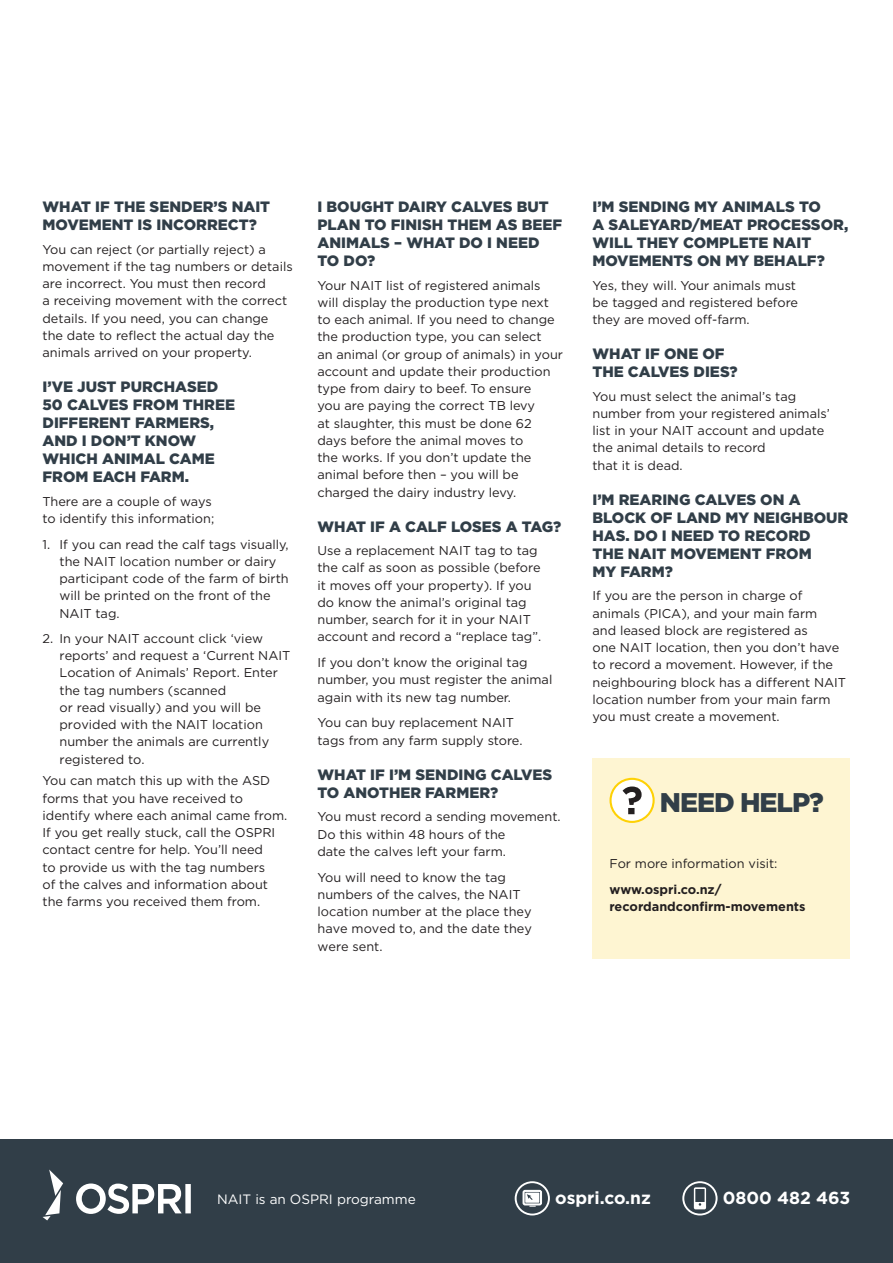
<style>
.page{position:relative;width:893px;height:1263px;background:#fff}
.page>*{position:absolute;margin:0;border:0;box-sizing:border-box;transform-origin:0 0}
.Subheading_1{font:900 27px "Gotham";letter-spacing:-.04em;color:#313e48}
.t1{font:700 17.4px "Gotham";color:#fff}
.Body{font:900 15px/18px "Gotham";color:#313e48}
.Subheading_2{font:900 15px/18px "Gotham";color:#313e48}
.t2{font:13.5px "Gotham";color:#fff}
.Body-2{font:12.75px/17.2px "Gotham";color:#231f20}
.Body-3{font:700 12.75px/17.2px "Gotham";color:#231f20}
</style>
<div class="page">
<div style="left:0;top:1140px;width:893px;height:123px;background:#313e48"></div>
<svg style="left:515px;top:1181px;width:35px;height:34px"></svg>
<svg style="left:682px;top:1181px;width:36px;height:34px"></svg>
<svg style="left:43px;top:1169px;width:148px;height:51px"></svg>
<div style="left:592px;top:759px;width:258px;height:200px;background:#fef5d2"></div>
<svg style="left:609px;top:778px;width:46px;height:45px"></svg>
<p class="Subheading_2" style="left:43px;top:197px;width:229px">WHAT IF THE SENDER’S NAIT<br>MOVEMENT IS INCORRECT?</p>
<p class="Body-2" style="left:43px;top:240px;width:252px">You can reject (or partially reject) a movement if the tag numbers or details are incorrect. You must then record<br>a receiving movement with the correct details. If you need, you can change<br>the date to reflect the actual day the animals arrived on your property.</p>
<p class="Subheading_2" style="left:43px;top:378px;width:194px">I’VE JUST PURCHASED<br>50 CALVES FROM THREE<br>DIFFERENT FARMERS,<br>AND I DON’T KNOW<br>WHICH ANIMAL CAME<br>FROM EACH FARM.</p>
<p class="Body-2" style="left:43px;top:492px;width:173px">There are a couple of ways to identify this information;</p>
<p class="Body-2" style="left:60px;top:535px;width:231px;text-indent:-17px">1. If you can read the calf tags visually, the NAIT location number or dairy participant code of the farm of birth will be printed on the front of the<br>NAIT tag.</p>
<p class="Body-2" style="left:60px;top:630px;width:232px;text-indent:-17px">2. In your NAIT account click ‘view reports’ and request a ‘Current NAIT<br>Location of Animals’ Report. Enter the tag numbers (scanned<br>or read visually) and you will be provided with the NAIT location number the animals are currently registered to.</p>
<p class="Body-2" style="left:43px;top:772px;width:246px">You can match this up with the ASD forms that you have received to identify where each animal came from.<br>If you get really stuck, call the OSPRI contact centre for help. You’ll need<br>to provide us with the tag numbers<br>of the calves and information about the farms you received them from.</p>
<p class="Body" style="left:317px;top:197px;width:246px">I BOUGHT DAIRY CALVES BUT<br>PLAN TO FINISH THEM AS BEEF<br>ANIMALS – WHAT DO I NEED<br>TO DO?</p>
<p class="Body-2" style="left:317px;top:276px;width:247px">Your NAIT list of registered animals will display the production type next to each animal. If you need to change the production type, you can select<br>an animal (or group of animals) in your account and update their production type from dairy to beef. To ensure<br>you are paying the correct TB levy<br>at slaughter, this must be done 62 days before the animal moves to<br>the works. If you don’t update the animal before then – you will be charged the dairy industry levy.</p>
<p class="Body" style="left:317px;top:517px;width:245px">WHAT IF A CALF LOSES A TAG?</p>
<p class="Body-2" style="left:317px;top:542px;width:225px">Use a replacement NAIT tag to tag the calf as soon as possible (before it moves off your property). If you do know the animal’s original tag number, search for it in your NAIT account and record a “replace tag”.</p>
<p class="Body-2" style="left:317px;top:654px;width:236px">If you don’t know the original tag number, you must register the animal again with its new tag number.</p>
<p class="Body-2" style="left:317px;top:714px;width:207px">You can buy replacement NAIT tags from any farm supply store.</p>
<p class="Body" style="left:317px;top:765px;width:236px">WHAT IF I’M SENDING CALVES<br>TO ANOTHER FARMER?</p>
<p class="Body-2" style="left:317px;top:808px;width:245px">You must record a sending movement.<br>Do this within 48 hours of the<br>date the calves left your farm.</p>
<p class="Body-2" style="left:317px;top:868px;width:216px">You will need to know the tag numbers of the calves, the NAIT location number at the place they have moved to, and the date they were sent.</p>
<p class="Body" style="left:592px;top:197px;width:257px">I’M SENDING MY ANIMALS TO<br>A SALEYARD/MEAT PROCESSOR,<br>WILL THEY COMPLETE NAIT<br>MOVEMENTS ON MY BEHALF?</p>
<p class="Body-2" style="left:592px;top:276px;width:207px">Yes, they will. Your animals must be tagged and registered before they are moved off-farm.</p>
<p class="Body" style="left:592px;top:345px;width:147px">WHAT IF ONE OF<br>THE CALVES DIES?</p>
<p class="Body-2" style="left:592px;top:387px;width:239px">You must select the animal’s tag number from your registered animals’ list in your NAIT account and update the animal details to record<br>that it is dead.</p>
<p class="Body" style="left:592px;top:490px;width:257px">I’M REARING CALVES ON A<br>BLOCK OF LAND MY NEIGHBOUR<br>HAS. DO I NEED TO RECORD<br>THE NAIT MOVEMENT FROM<br>MY FARM?</p>
<p class="Body-2" style="left:592px;top:587px;width:255px">If you are the person in charge of animals (PICA), and your main farm<br>and leased block are registered as<br>one NAIT location, then you don’t have to record a movement. However, if the neighbouring block has a different NAIT location number from your main farm you must create a movement.</p>
<p class="Subheading_1" style="left:660px;top:784px;width:165px">NEED HELP?</p>
<p class="Body-2" style="left:609px;top:855px;width:169px">For more information visit:</p>
<p class="Body-3" style="left:609px;top:881px;width:198px">www.ospri.co.nz/ recordandconfirm-movements</p>
<p class="t2" style="left:217px;top:1191px;width:200px">NAIT is an OSPRI programme</p>
<h2 class="t1" style="left:555px;top:1187px;width:97px">ospri.co.nz</h2>
<h2 class="t1" style="left:723px;top:1187px;width:129px">0800 482 463</h2>
</div>
